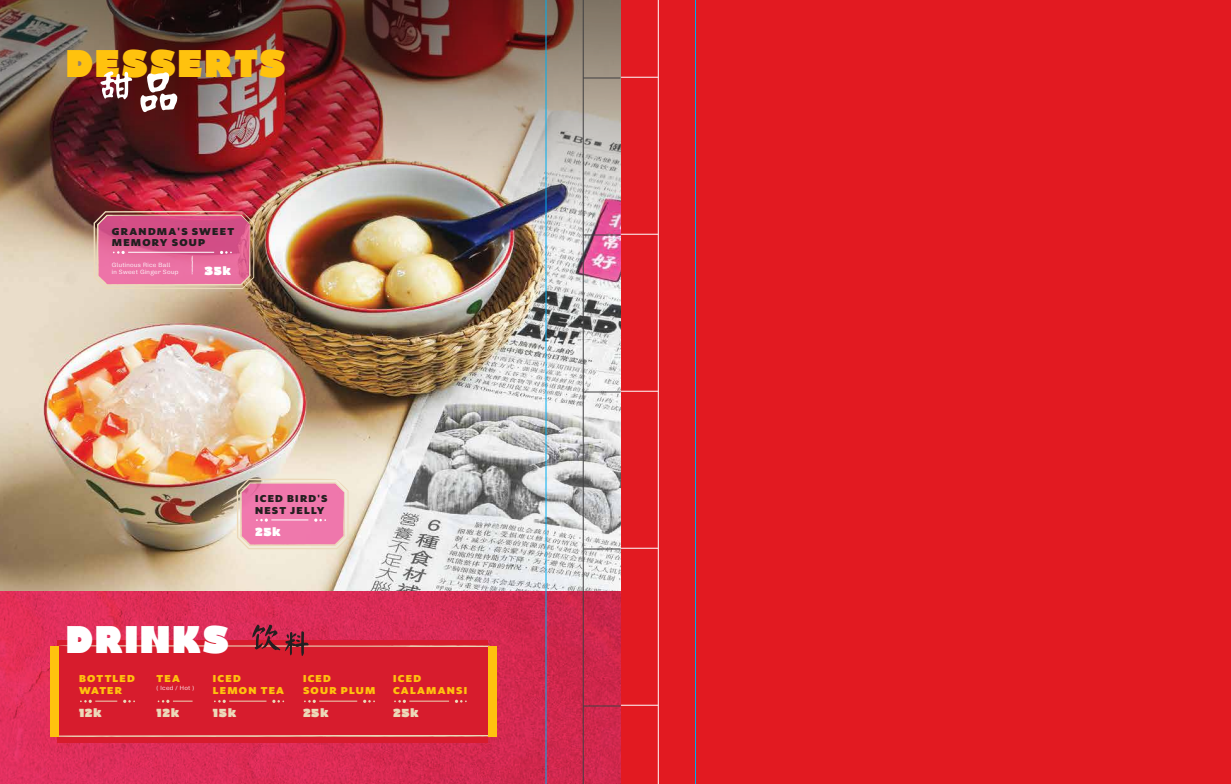
<style>
.page{position:relative;width:1231px;height:784px;background:#fff}
.page>*{position:absolute;margin:0;border:0;box-sizing:border-box;transform-origin:0 0}
.t1{font:38.5px "Janeiro DEMO";letter-spacing:.08em;color:#ffc20e;scale:.91 1}
.t2{font:38.5px "Janeiro DEMO";letter-spacing:.08em;color:#fff;scale:.91 1}
.t3{font:11.72px "Janeiro DEMO";letter-spacing:.08em;color:#ecd9b9}
.t4{font:11.72px "Janeiro DEMO";letter-spacing:.07em;color:#fff}
.t5{font:900 10.5px/11.5px "Leksikal Unlicensed Trial Sans";letter-spacing:.12em;color:#ffc20e}
.t6{font:900 10.5px/11.5px "Leksikal Unlicensed Trial Sans";letter-spacing:.12em;color:#231f20}
.t7{font:6.12px/7.9px "Nomina Trial";letter-spacing:.05em;color:#fff}
.s1{font-family:"Abadi";font-weight:800;font-stretch:condensed}
.s2{font-family:"Myriad Pro"}
</style>
<div class="page">
<div style="left:613px;top:0;width:617px;height:784px;background:#e21a21"></div>
<hr style="left:621px;top:77px;width:37px;height:1px;background:#fff">
<hr style="left:621px;top:234px;width:37px;height:1px;background:#fff">
<hr style="left:621px;top:391px;width:37px;height:1px;background:#fff">
<hr style="left:621px;top:548px;width:37px;height:1px;background:#fff">
<hr style="left:621px;top:705px;width:37px;height:1px;background:#fff">
<hr style="left:658px;top:0;width:1px;height:784px;background:#fff">
<hr style="left:695px;top:0;width:1px;height:784px;background:#00aeef">
<img style="left:0;top:590px;width:620px;height:194px">
<img style="left:0;top:235px;width:620px;height:355px">
<img style="left:0;top:0;width:620px;height:235px">
<div style="left:57px;top:640px;width:430px;height:102px;background:#d71c2d"></div>
<svg style="left:58px;top:645px;width:432px;height:91px"></svg>
<div style="left:488px;top:646px;width:9px;height:91px;background:#ffc20e"></div>
<div style="left:51px;top:646px;width:8px;height:91px;background:#ffc20e"></div>
<svg style="left:94px;top:211px;width:160px;height:78px"></svg>
<svg style="left:237px;top:478px;width:111px;height:71px"></svg>
<hr style="left:271px;top:520px;width:37px;height:1px;background:#fff">
<svg style="left:123px;top:700px;width:12px;height:3px"></svg>
<svg style="left:80px;top:700px;width:37px;height:3px"></svg>
<svg style="left:363px;top:700px;width:12px;height:3px"></svg>
<svg style="left:304px;top:700px;width:12px;height:3px"></svg>
<hr style="left:319px;top:701px;width:38px;height:1px;background:#ecd9b9">
<svg style="left:455px;top:700px;width:11px;height:3px"></svg>
<svg style="left:394px;top:700px;width:12px;height:3px"></svg>
<hr style="left:409px;top:701px;width:40px;height:1px;background:#ecd9b9">
<svg style="left:252px;top:624px;width:57px;height:32px"></svg>
<svg style="left:100px;top:71px;width:32px;height:29px"></svg>
<svg style="left:140px;top:72px;width:37px;height:40px"></svg>
<svg style="left:158px;top:700px;width:34px;height:3px"></svg>
<svg style="left:272px;top:700px;width:12px;height:3px"></svg>
<svg style="left:214px;top:700px;width:12px;height:3px"></svg>
<hr style="left:229px;top:701px;width:37px;height:1px;background:#ecd9b9">
<hr style="left:545px;top:0;width:1px;height:784px;background:#00aeef">
<hr style="left:583px;top:705px;width:37px;height:1px;background:#414042">
<hr style="left:583px;top:549px;width:37px;height:1px;background:#414042">
<hr style="left:583px;top:392px;width:37px;height:1px;background:#414042">
<hr style="left:583px;top:235px;width:37px;height:1px;background:#414042">
<hr style="left:583px;top:78px;width:37px;height:1px;background:#414042">
<hr style="left:583px;top:0;width:1px;height:784px;background:#414042">
<h1 class="t1" style="left:67px;top:48px;width:242px">DESSERTS</h1>
<p class="t6" style="left:112px;top:225px;width:124px">GRANDMA<span class="s1">'</span>S SWEET<br>MEMORY SOUP</p>
<p class="t7" style="left:112px;top:261px;width:68px">Glutinous Rice Ball<br>in Sweet Ginger Soup</p>
<p class="t4" style="left:204px;top:266px;width:28px">35k</p>
<p class="t6" style="left:255px;top:493px;width:74px">ICED BIRD<span class="s1">'</span>S<br>NEST JELLY</p>
<p class="t4" style="left:255px;top:527px;width:27px">25k</p>
<h1 class="t2" style="left:67px;top:624px;width:179px">DRINKS</h1>
<p class="t5" style="left:79px;top:672px;width:57px">BOTTLED<br>WATER</p>
<p class="t3" style="left:79px;top:708px;width:24px">12k</p>
<p class="t5" style="left:213px;top:672px;width:73px">ICED<br>LEMON TEA</p>
<p class="t3" style="left:213px;top:708px;width:25px">15k</p>
<p class="t5" style="left:157px;top:672px;width:25px">TEA</p>
<p class="t7" style="left:157px;top:685px;width:39px"><span class="s2">(</span> Iced <span class="s2">/</span> Hot <span class="s2">)</span></p>
<p class="t3" style="left:157px;top:708px;width:24px">12k</p>
<p class="t5" style="left:303px;top:672px;width:74px">ICED<br>SOUR PLUM</p>
<p class="t3" style="left:303px;top:708px;width:27px">25k</p>
<p class="t5" style="left:393px;top:672px;width:76px">ICED<br>CALAMANSI</p>
<p class="t3" style="left:393px;top:708px;width:27px">25k</p>
</div>
